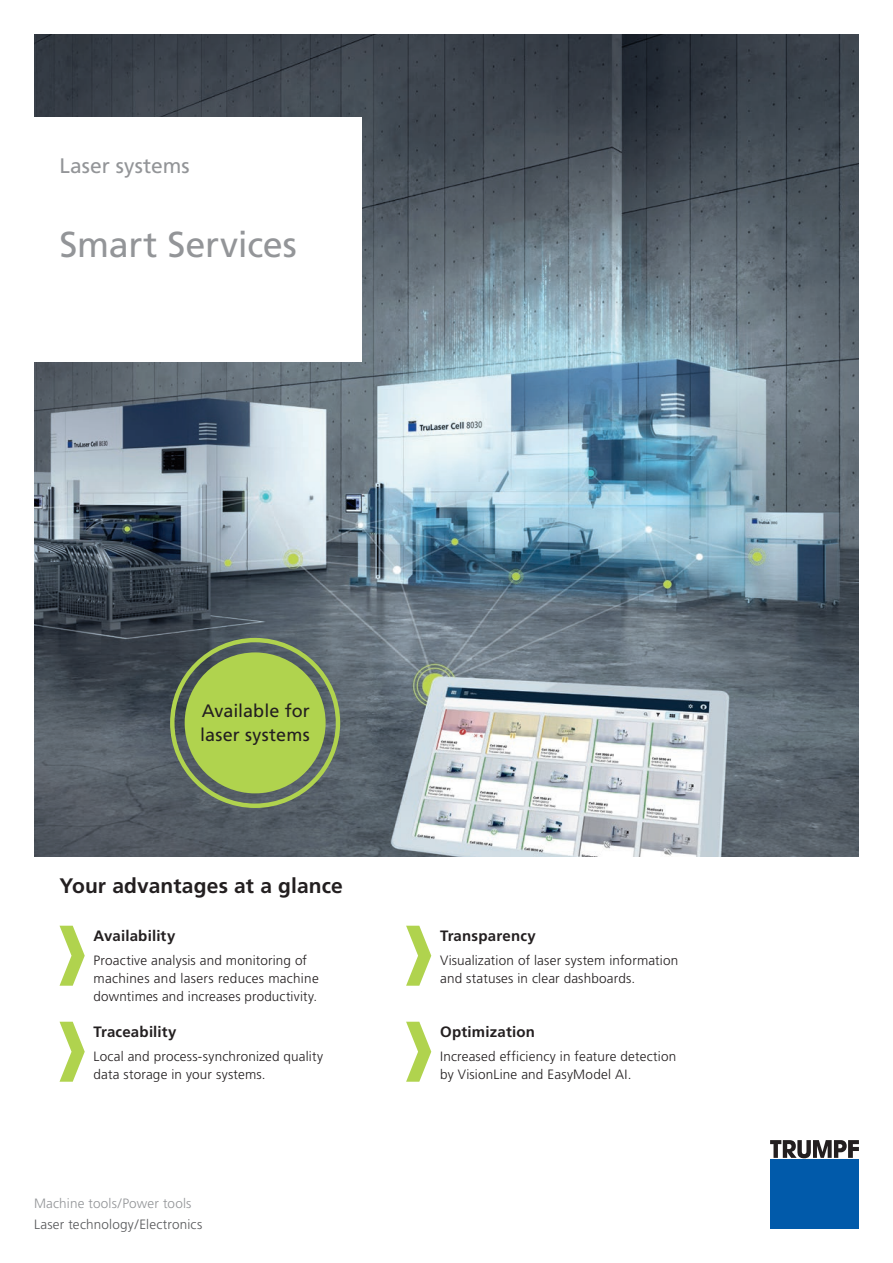
<style>
.page{position:relative;width:893px;height:1263px;background:#fff}
.page>*{position:absolute;margin:0;border:0;box-sizing:border-box;transform-origin:0 0}
._01_Titel_Headline_24pt_DE{font:36px "Frutiger LT Pro";letter-spacing:-.005em;color:#939598}
.t1{font:700 21px "Frutiger LT Pro";letter-spacing:.005em;color:#231f20}
._01_Titel_Overline_14pt_DE{font:21px "Frutiger LT Pro";color:#939598}
.t2{font:18px/24px "Frutiger LT Pro";letter-spacing:.005em;color:#231f20}
.Fliesstext_12_20_DE{font:700 15px "Frutiger LT Pro";letter-spacing:.015em;color:#231f20}
._002_Copy_9pt{font:300 13.5px/18px "Frutiger LT Pro";letter-spacing:.015em;color:#231f20}
._00_Titel_Geschaeftsbereich_80{font:300 13.5px "Frutiger LT Pro";letter-spacing:.015em;color:#57585a}
._00_Titel_Geschaeftsbereich_50{font:300 13.5px "Frutiger LT Pro";letter-spacing:.01em;color:#939598}
</style>
<div class="page">
<img style="left:34px;top:34px;width:825px;height:823px">
<div style="left:0;top:117px;width:361px;height:244px;background:#fff"></div>
<div style="left:770px;top:1160px;width:89px;height:69px;background:#015aaa"></div>
<svg style="left:770px;top:1140px;width:89px;height:18px"></svg>
<svg style="left:170px;top:638px;width:170px;height:170px;background:#627060"></svg>
<div style="left:185px;top:652px;width:141px;height:141px;background:#b0d34e;border-radius:50%"></div>
<svg style="left:60px;top:1022px;width:25px;height:60px"></svg>
<svg style="left:406px;top:1022px;width:25px;height:60px"></svg>
<svg style="left:406px;top:926px;width:25px;height:60px"></svg>
<svg style="left:60px;top:926px;width:25px;height:60px"></svg>
<p class="_01_Titel_Overline_14pt_DE" style="left:60px;top:153px;width:132px">Laser systems</p>
<p class="_01_Titel_Headline_24pt_DE" style="left:60px;top:223px;width:239px">Smart Services</p>
<p class="t2" style="left:200px;top:699px;width:111px">Available for laser systems</p>
<p class="t1" style="left:60px;top:873px;width:285px">Your advantages at a glance</p>
<p class="Fliesstext_12_20_DE" style="left:94px;top:927px;width:83px">Availability</p>
<p class="_002_Copy_9pt" style="left:94px;top:951px;width:227px">Proactive analysis and monitoring of machines and lasers reduces machine downtimes and increases productivity.</p>
<p class="Fliesstext_12_20_DE" style="left:94px;top:1023px;width:85px">Traceability</p>
<p class="_002_Copy_9pt" style="left:94px;top:1047px;width:231px">Local and process-synchronized quality data storage in your systems.</p>
<p class="_00_Titel_Geschaeftsbereich_50" style="left:34px;top:1195px;width:159px">Machine tools/Power tools</p>
<p class="_00_Titel_Geschaeftsbereich_80" style="left:34px;top:1216px;width:170px">Laser technology/Electronics</p>
<p class="Fliesstext_12_20_DE" style="left:440px;top:927px;width:97px">Transparency</p>
<p class="_002_Copy_9pt" style="left:440px;top:951px;width:240px">Visualization of laser system information and statuses in clear dashboards.</p>
<p class="Fliesstext_12_20_DE" style="left:440px;top:1023px;width:96px">Optimization</p>
<p class="_002_Copy_9pt" style="left:440px;top:1047px;width:238px">Increased efficiency in feature detection by VisionLine and EasyModel AI.</p>
</div>
